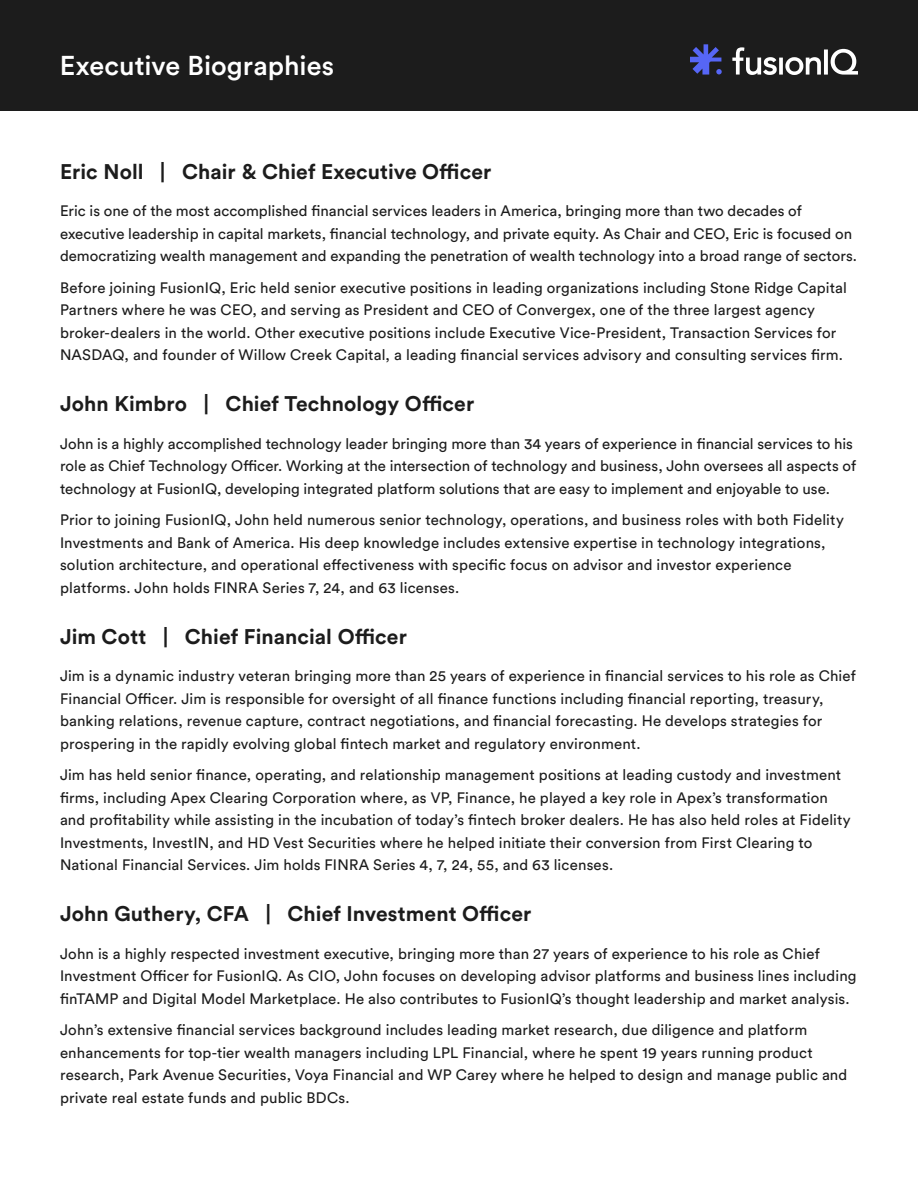
<style>
.page{position:relative;width:918px;height:1188px;background:#fff}
.page>*{position:absolute;margin:0;border:0;box-sizing:border-box;transform-origin:0 0}
.t1{font:500 27px "Circular Std";color:#fff}
.t2{font:700 21px "Circular Std";letter-spacing:.005em;color:#1c1c1c}
.t3{font:15px/22.5px "Circular Std";letter-spacing:.01em;color:#1c1c1c}
</style>
<div class="page">
<div style="left:0;top:0;width:918px;height:111px;background:#1c1c1c"></div>
<svg style="left:732px;top:47px;width:126px;height:28px"></svg>
<svg style="left:690px;top:44px;width:32px;height:31px"></svg>
<h1 class="t1" style="left:60px;top:49px;width:276px">Executive Biographies</h1>
<h2 class="t2" style="left:60px;top:158px;width:433px">Eric Noll | Chair &amp; Chief Executive Officer</h2>
<p class="t3" style="left:60px;top:200px;width:799px">Eric is one of the most accomplished financial services leaders in America, bringing more than two decades of executive leadership in capital markets, financial technology, and private equity. As Chair and CEO, Eric is focused on democratizing wealth management and expanding the penetration of wealth technology into a broad range of sectors.</p>
<p class="t3" style="left:60px;top:276px;width:788px">Before joining FusionIQ, Eric held senior executive positions in leading organizations including Stone Ridge Capital Partners where he was CEO, and serving as President and CEO of Convergex, one of the three largest agency broker-dealers in the world. Other executive positions include Executive Vice-President, Transaction Services for NASDAQ, and founder of Willow Creek Capital, a leading financial services advisory and consulting services firm.</p>
<h2 class="t2" style="left:60px;top:391px;width:416px">John Kimbro | Chief Technology Officer</h2>
<p class="t3" style="left:60px;top:432px;width:798px">John is a highly accomplished technology leader bringing more than 34 years of experience in financial services to his role as Chief Technology Officer. Working at the intersection of technology and business, John oversees all aspects of technology at FusionIQ, developing integrated platform solutions that are easy to implement and enjoyable to use.</p>
<p class="t3" style="left:60px;top:509px;width:785px">Prior to joining FusionIQ, John held numerous senior technology, operations, and business roles with both Fidelity Investments and Bank of America. His deep knowledge includes extensive expertise in technology integrations, solution architecture, and operational effectiveness with specific focus on advisor and investor experience platforms. John holds FINRA Series 7, 24, and 63 licenses.</p>
<h2 class="t2" style="left:60px;top:623px;width:348px">Jim Cott | Chief Financial Officer</h2>
<p class="t3" style="left:60px;top:665px;width:798px">Jim is a dynamic industry veteran bringing more than 25 years of experience in financial services to his role as Chief Financial Officer. Jim is responsible for oversight of all finance functions including financial reporting, treasury, banking relations, revenue capture, contract negotiations, and financial forecasting. He develops strategies for prospering in the rapidly evolving global fintech market and regulatory environment.</p>
<p class="t3" style="left:60px;top:764px;width:792px">Jim has held senior finance, operating, and relationship management positions at leading custody and investment firms, including Apex Clearing Corporation where, as VP, Finance, he played a key role in Apex’s transformation and profitability while assisting in the incubation of today’s fintech broker dealers. He has also held roles at Fidelity Investments, InvestIN, and HD Vest Securities where he helped initiate their conversion from First Clearing to National Financial Services. Jim holds FINRA Series 4, 7, 24, 55, and 63 licenses.</p>
<h2 class="t2" style="left:60px;top:901px;width:473px">John Guthery, CFA | Chief Investment Officer</h2>
<p class="t3" style="left:60px;top:942px;width:798px">John is a highly respected investment executive, bringing more than 27 years of experience to his role as Chief<br>Investment Officer for FusionIQ. As CIO, John focuses on developing advisor platforms and business lines including finTAMP and Digital Model Marketplace. He also contributes to FusionIQ’s thought leadership and market analysis.</p>
<p class="t3" style="left:60px;top:1019px;width:789px">John’s extensive financial services background includes leading market research, due diligence and platform enhancements for top-tier wealth managers including LPL Financial, where he spent 19 years running product research, Park Avenue Securities, Voya Financial and WP Carey where he helped to design and manage public and private real estate funds and public BDCs.</p>
</div>
